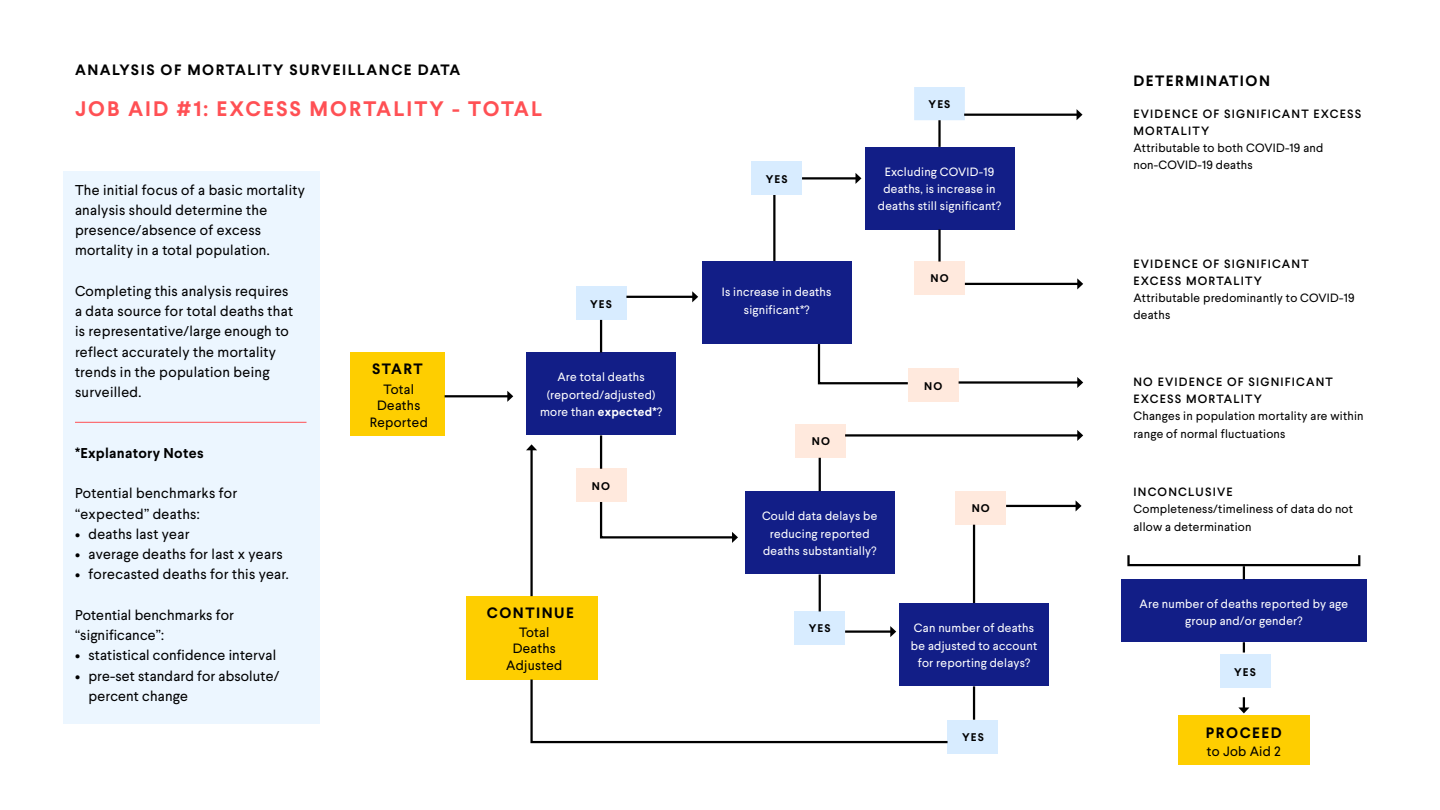
<style>
.page{position:relative;width:1440px;height:810px;background:#fff}
.page>*{position:absolute;margin:0;border:0;box-sizing:border-box;transform-origin:0 0}
.t1{font:700 21px "Larsseit";letter-spacing:.1em;color:#ff5054}
.t2{font:700 15px "Larsseit";letter-spacing:.1em;color:#000}
.t3{font:14.25px/20.2px "Larsseit";letter-spacing:.02em;color:#000}
.t4{font:700 14.25px "Larsseit";letter-spacing:.02em;color:#000}
.t5{font:13.5px/16.5px "Larsseit";letter-spacing:.02em;color:#000;text-align:center}
.t6{font:12px/17.2px "Larsseit";letter-spacing:.02em;color:#fff;text-align:center}
.t7{font:12px/17.2px "Larsseit";letter-spacing:.02em;color:#000}
.t8{font:500 12px/17.2px "Larsseit";letter-spacing:.1em;color:#000}
.t9{font:700 11.18px "Larsseit";letter-spacing:.1em;color:#000}
.s1{font-weight:700}
</style>
<div class="page">
<div style="left:63px;top:171px;width:256px;height:553px;background:#ecf6ff"></div>
<div style="left:526px;top:352px;width:150px;height:83px;background:#121e87"></div>
<div style="left:745px;top:491px;width:149px;height:83px;background:#121e87"></div>
<div style="left:899px;top:603px;width:150px;height:83px;background:#121e87"></div>
<div style="left:1121px;top:580px;width:245px;height:62px;background:#121e87"></div>
<div style="left:702px;top:261px;width:149px;height:83px;background:#121e87"></div>
<div style="left:865px;top:147px;width:149px;height:83px;background:#121e87"></div>
<div style="left:350px;top:352px;width:95px;height:83px;background:#fece00"></div>
<div style="left:466px;top:596px;width:132px;height:84px;background:#fece00"></div>
<div style="left:1178px;top:716px;width:132px;height:49px;background:#fece00"></div>
<div style="left:576px;top:287px;width:50px;height:33px;background:#d8ecff"></div>
<div style="left:948px;top:720px;width:50px;height:33px;background:#d8ecff"></div>
<div style="left:794px;top:611px;width:51px;height:34px;background:#d8ecff"></div>
<div style="left:1220px;top:655px;width:50px;height:33px;background:#d8ecff"></div>
<div style="left:751px;top:162px;width:51px;height:33px;background:#d8ecff"></div>
<div style="left:914px;top:87px;width:51px;height:33px;background:#d8ecff"></div>
<div style="left:576px;top:469px;width:50px;height:33px;background:#ffe9dd"></div>
<div style="left:914px;top:262px;width:51px;height:33px;background:#ffe9dd"></div>
<div style="left:908px;top:369px;width:51px;height:33px;background:#ffe9dd"></div>
<div style="left:796px;top:424px;width:50px;height:34px;background:#ffe9dd"></div>
<div style="left:955px;top:491px;width:51px;height:34px;background:#ffe9dd"></div>
<hr style="left:445px;top:395px;width:64px;height:2px;background:#000">
<svg style="left:507px;top:391px;width:6px;height:11px"></svg>
<hr style="left:530px;top:448px;width:3px;height:148px;background:#000">
<svg style="left:526px;top:444px;width:11px;height:6px"></svg>
<hr style="left:626px;top:296px;width:68px;height:2px;background:#000">
<svg style="left:692px;top:291px;width:6px;height:11px"></svg>
<hr style="left:845px;top:630px;width:47px;height:3px;background:#000">
<svg style="left:890px;top:626px;width:6px;height:11px"></svg>
<hr style="left:802px;top:177px;width:56px;height:3px;background:#000">
<svg style="left:856px;top:173px;width:5px;height:11px"></svg>
<hr style="left:965px;top:283px;width:114px;height:2px;background:#000">
<svg style="left:1077px;top:278px;width:6px;height:11px"></svg>
<hr style="left:964px;top:114px;width:115px;height:2px;background:#000">
<svg style="left:1077px;top:109px;width:6px;height:11px"></svg>
<hr style="left:959px;top:381px;width:120px;height:3px;background:#000">
<svg style="left:1077px;top:377px;width:6px;height:11px"></svg>
<hr style="left:845px;top:434px;width:234px;height:3px;background:#000">
<svg style="left:1077px;top:430px;width:6px;height:11px"></svg>
<hr style="left:1006px;top:505px;width:72px;height:2px;background:#000">
<svg style="left:1076px;top:501px;width:6px;height:10px"></svg>
<svg style="left:1238px;top:697px;width:11px;height:16px"></svg>
<hr style="left:600px;top:435px;width:2px;height:34px;background:#000">
<hr style="left:938px;top:230px;width:3px;height:32px;background:#000">
<hr style="left:600px;top:320px;width:2px;height:32px;background:#000">
<hr style="left:773px;top:195px;width:3px;height:66px;background:#000">
<hr style="left:819px;top:458px;width:2px;height:33px;background:#000">
<hr style="left:973px;top:525px;width:2px;height:78px;background:#000">
<svg style="left:1243px;top:566px;width:2px;height:14px"></svg>
<svg style="left:1243px;top:642px;width:2px;height:11px"></svg>
<hr style="left:819px;top:574px;width:2px;height:37px;background:#000">
<hr style="left:973px;top:686px;width:2px;height:34px;background:#000">
<hr style="left:938px;top:120px;width:3px;height:27px;background:#000">
<svg style="left:817px;top:342px;width:93px;height:43px"></svg>
<svg style="left:599px;top:500px;width:139px;height:43px"></svg>
<div style="left:1127px;top:554px;width:233px;height:12px;border:2px solid #000"></div>
<svg style="left:530px;top:679px;width:418px;height:65px"></svg>
<hr style="left:75px;top:422px;width:232px;height:1px;background:#ff5054">
<p class="t2" style="left:75px;top:60px;width:387px">ANALYSIS OF MORTALITY SURVEILLANCE DATA</p>
<h1 class="t1" style="left:75px;top:95px;width:469px">JOB AID #1: EXCESS MORTALITY - TOTAL</h1>
<p class="t3" style="left:75px;top:179px;width:231px">The initial focus of a basic mortality analysis should determine the presence/absence of excess mortality in a total population.</p>
<p class="t3" style="left:75px;top:281px;width:219px">Completing this analysis requires a data source for total deaths that is representative/large enough to reflect accurately the mortality trends in the population being surveilled.</p>
<p class="t4" style="left:75px;top:444px;width:130px">*Explanatory Notes</p>
<p class="t3" style="left:75px;top:483px;width:164px">Potential benchmarks for “expected” deaths:</p>
<p class="t3" style="left:75px;top:524px;width:116px">• deaths last year</p>
<p class="t3" style="left:75px;top:544px;width:209px">• average deaths for last x years</p>
<p class="t3" style="left:75px;top:564px;width:215px">• forecasted deaths for this year.</p>
<p class="t3" style="left:75px;top:605px;width:160px">Potential benchmarks for “significance”:</p>
<p class="t3" style="left:75px;top:645px;width:203px">• statistical confidence interval</p>
<p class="t3" style="left:88px;top:665px;width:192px;text-indent:-13px">• pre-set standard for absolute/ percent change</p>
<p class="t2" style="left:372px;top:359px;width:52px">START</p>
<p class="t5" style="left:370px;top:381px;width:60px">Total<br>Deaths<br>Reported</p>
<p class="t9" style="left:590px;top:296px;width:23px">YES</p>
<p class="t6" style="left:540px;top:369px;width:124px">Are total deaths (reported/adjusted) more than <span class="s1">expected*</span>?</p>
<p class="t9" style="left:592px;top:479px;width:20px">NO</p>
<p class="t2" style="left:487px;top:603px;width:89px">CONTINUE</p>
<p class="t5" style="left:506px;top:624px;width:58px">Total<br>Deaths<br>Adjusted</p>
<p class="t9" style="left:766px;top:172px;width:23px">YES</p>
<p class="t6" style="left:722px;top:284px;width:111px">Is increase in deaths significant*?</p>
<p class="t9" style="left:812px;top:434px;width:20px">NO</p>
<p class="t9" style="left:929px;top:97px;width:23px">YES</p>
<p class="t6" style="left:878px;top:163px;width:125px">Excluding COVID-19 deaths, is increase in deaths still significant?</p>
<p class="t9" style="left:930px;top:271px;width:20px">NO</p>
<p class="t9" style="left:924px;top:378px;width:20px">NO</p>
<p class="t6" style="left:762px;top:508px;width:117px">Could data delays be reducing reported deaths substantially?</p>
<p class="t9" style="left:809px;top:621px;width:23px">YES</p>
<p class="t9" style="left:972px;top:501px;width:20px">NO</p>
<p class="t6" style="left:911px;top:620px;width:128px">Can number of deaths be adjusted to account for reporting delays?</p>
<p class="t9" style="left:962px;top:730px;width:23px">YES</p>
<p class="t2" style="left:1133px;top:71px;width:138px">DETERMINATION</p>
<p class="t8" style="left:1133px;top:105px;width:229px">EVIDENCE OF SIGNIFICANT EXCESS<br>MORTALITY</p>
<p class="t7" style="left:1133px;top:139px;width:192px">Attributable to both COVID-19 and non-COVID-19 deaths</p>
<p class="t8" style="left:1133px;top:255px;width:177px">EVIDENCE OF SIGNIFICANT<br>EXCESS MORTALITY</p>
<p class="t7" style="left:1133px;top:289px;width:223px">Attributable predominantly to COVID-19 deaths</p>
<p class="t8" style="left:1133px;top:373px;width:201px">NO EVIDENCE OF SIGNIFICANT<br>EXCESS MORTALITY</p>
<p class="t7" style="left:1133px;top:408px;width:232px">Changes in population mortality are within range of normal fluctuations</p>
<p class="t8" style="left:1133px;top:483px;width:101px">INCONCLUSIVE</p>
<p class="t7" style="left:1133px;top:500px;width:221px">Completeness/timeliness of data do not allow a determination</p>
<p class="t6" style="left:1140px;top:595px;width:210px">Are number of deaths reported by age group and/or gender?</p>
<p class="t9" style="left:1234px;top:665px;width:23px">YES</p>
<p class="t2" style="left:1206px;top:723px;width:77px">PROCEED</p>
<p class="t5" style="left:1207px;top:743px;width:75px">to Job Aid 2</p>
</div>
